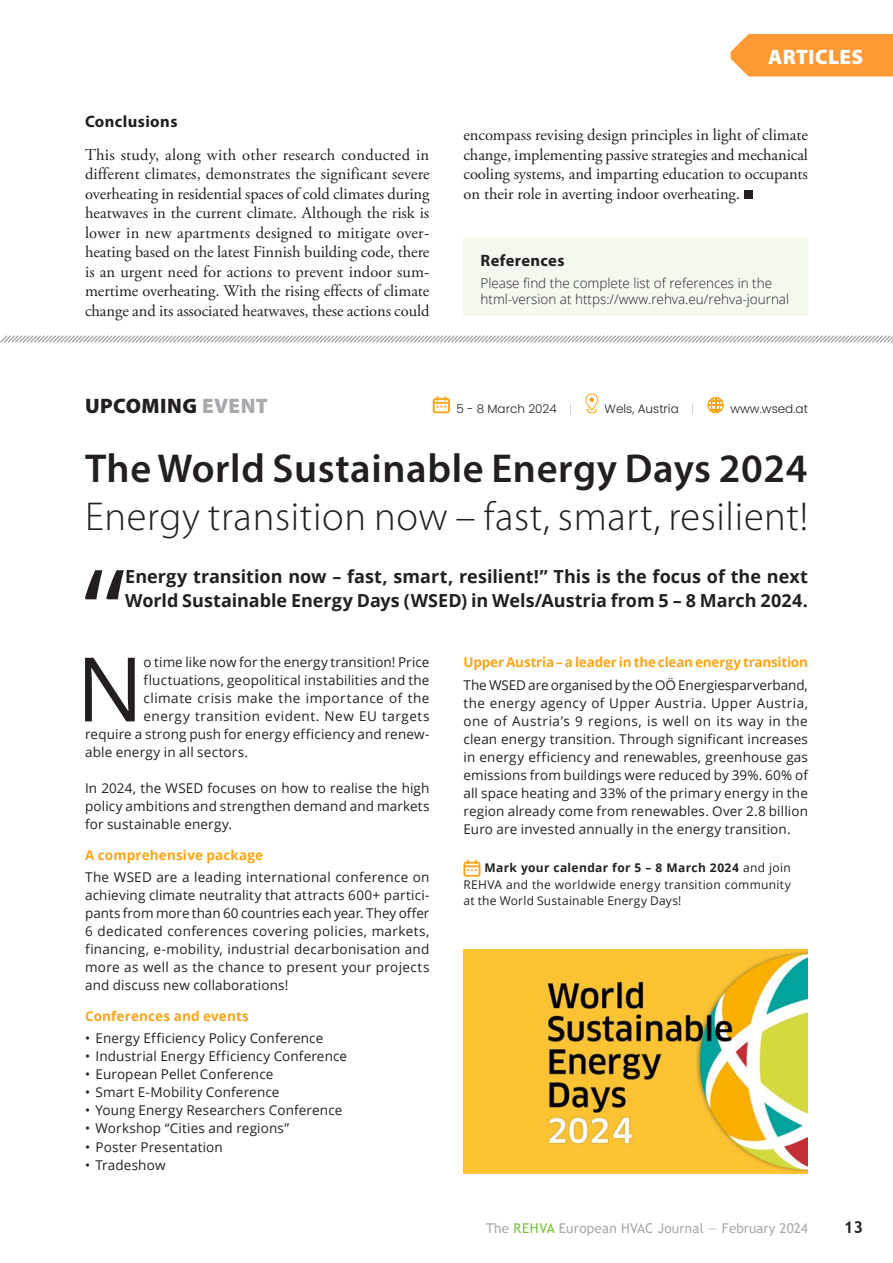
<style>
.page{position:relative;width:893px;height:1263px;background:#fff}
.page>*{position:absolute;margin:0;border:0;box-sizing:border-box;transform-origin:0 0}
.Ad_aloitus{font:118.8px "Open Sans";color:#231f20}
.Ad_aloitus-2{font:89.1px "Open Sans";color:#231f20}
.Heading_1_copy_4{font:300 40.5px "Myriad Pro";letter-spacing:.015em;color:#231f20}
.Heading_1_copy_4-2{font:600 40.5px "Myriad Pro";letter-spacing:.015em;color:#231f20}
.theme_master{font:900 21px "Myriad Pro";letter-spacing:.02em;color:#231f20}
.t1{font:900 21px "Myriad Pro";letter-spacing:.02em;color:#fff}
.Ad_aloitus-3{font:700 18px/24px "Open Sans";color:#231f20}
.t2{font:16.5px/19.5px "Adobe Garamond Pro";letter-spacing:-.005em;color:#231f20;text-align:justify}
.Heading_2{font:700 16.5px "Myriad Pro";letter-spacing:.025em;color:#231f20}
.t3{font:700 16.5px "Trebuchet MS";color:#231f20}
.Ad_normal{font:13.5px/18px "Open Sans";letter-spacing:.01em;color:#231f20;text-align:justify}
.Ad_aloitus-4{font:13.5px "Open Sans";letter-spacing:.015em;color:#231f20}
.List_acknowledgment{font:300 13.5px/16.2px "Open Sans";color:#231f20}
.Ad_h2_copy{font:700 13.5px "Open Sans";color:#f9a51b}
.t4{font:13.5px "Trebuchet MS";letter-spacing:.015em;color:#a8a9ad}
.Ad_aloitus-5{font:13.5px "Open Sans";letter-spacing:.035em;color:#231f20}
.Ad_aloitus-6{font:13.5px "Open Sans";letter-spacing:.04em;color:#231f20}
.Ad_normal-2{font:12px/16.5px "Open Sans";letter-spacing:.02em;color:#231f20;text-align:justify}
.t5{font:300 12px "Poppins";color:#231f20}
.s1{color:#a8a9ad}
.s2{font-weight:100}
.s3{font-weight:700}
.s4{color:#79c142}
</style>
<div class="page">
<div style="left:744px;top:190px;width:8px;height:9px;background:#231f20"></div>
<div style="left:463px;top:238px;width:345px;height:78px;background:#f4f9ef"></div>
<svg style="left:463px;top:860px;width:17px;height:17px"></svg>
<svg style="left:0;top:335px;width:893px;height:8px"></svg>
<div style="left:463px;top:950px;width:345px;height:224px;background:#fdc333"></div>
<img style="left:546px;top:951px;width:262px;height:221px">
<svg style="left:433px;top:396px;width:17px;height:17px"></svg>
<svg style="left:585px;top:393px;width:13px;height:20px"></svg>
<svg style="left:707px;top:397px;width:17px;height:16px"></svg>
<svg style="left:730px;top:34px;width:163px;height:43px;background:#ff9f3f"></svg>
<p class="Heading_2" style="left:85px;top:111px;width:94px">Conclusions</p>
<p class="t2" style="left:85px;top:145px;width:346px">This study, along with other research conducted in different climates, demonstrates the significant severe overheating in residential spaces of cold climates during heatwaves in the current climate. Although the risk is lower in new apartments designed to mitigate over&shy;heating based on the latest Finnish building code, there is an urgent need for actions to prevent indoor sum&shy;mertime overheating. With the rising effects of climate change and its associated heatwaves, these actions could</p>
<h3 class="t1" style="left:768px;top:43px;width:96px">ARTICLES</h3>
<p class="t2" style="left:463px;top:126px;width:346px">encompass revising design principles in light of climate change, implementing passive strategies and mechanical cooling systems, and imparting education to occupants on their role in averting indoor overheating.</p>
<p class="Heading_2" style="left:480px;top:249px;width:86px">References</p>
<p class="List_acknowledgment" style="left:480px;top:274px;width:310px">Please find the complete list of references in the html-version at https://www.rehva.eu/rehva-journal</p>
<p class="theme_master" style="left:85px;top:392px;width:184px">UPCOMING <span class="s1">EVENT</span></p>
<p class="t5" style="left:457px;top:402px;width:117px">5 - 8 March 2024 <span class="s2">|</span></p>
<p class="t5" style="left:605px;top:402px;width:91px">Wels, Austria <span class="s2">|</span></p>
<p class="t5" style="left:730px;top:402px;width:79px">www.wsed.at</p>
<p class="Heading_1_copy_4-2" style="left:85px;top:442px;width:724px">The World Sustainable Energy Days 2024</p>
<p class="Heading_1_copy_4" style="left:85px;top:492px;width:725px">Energy transition now – fast, smart, resilient!</p>
<p class="Ad_aloitus" style="left:84px;top:531px;width:43px">“</p>
<p class="Ad_aloitus-3" style="left:125px;top:564px;width:684px">Energy transition now – fast, smart, resilient!” This is the focus of the next<br>World Sustainable Energy Days (WSED) in Wels/Austria from 5 – 8 March 2024.</p>
<p class="Ad_aloitus-2" style="left:76px;top:628px;width:69px">N</p>
<p class="Ad_aloitus-4" style="left:143px;top:653px;width:287px">o time like now for the energy transition! Price</p>
<p class="Ad_aloitus-4" style="left:143px;top:671px;width:287px">fluctuations, geopolitical instabilities and the</p>
<p class="Ad_aloitus-6" style="left:143px;top:689px;width:287px">climate crisis make the importance of the</p>
<p class="Ad_aloitus-5" style="left:143px;top:707px;width:287px">energy transition evident. New EU targets</p>
<p class="Ad_aloitus-4" style="left:85px;top:725px;width:346px">require a strong push for energy efficiency and renew-</p>
<p class="Ad_aloitus-4" style="left:85px;top:743px;width:165px">able energy in all sectors.</p>
<p class="Ad_normal" style="left:85px;top:779px;width:346px">In 2024, the WSED focuses on how to realise the high policy ambitions and strengthen demand and markets for sustainable energy.</p>
<p class="Ad_h2_copy" style="left:85px;top:846px;width:180px">A comprehensive package</p>
<p class="Ad_normal" style="left:85px;top:868px;width:346px">The WSED are a leading international conference on achieving climate neutrality that attracts 600+ partici&shy;pants from more than 60 countries each year. They offer 6 dedicated conferences covering policies, markets, financing, e-mobility, industrial decarbonisation and more as well as the chance to present your projects and discuss new collaborations!</p>
<p class="Ad_h2_copy" style="left:85px;top:1007px;width:165px">Conferences and events</p>
<p class="Ad_normal" style="left:85px;top:1029px;width:240px">• Energy Efficiency Policy Conference</p>
<p class="Ad_normal" style="left:85px;top:1047px;width:264px">• Industrial Energy Efficiency Conference</p>
<p class="Ad_normal" style="left:85px;top:1065px;width:190px">• European Pellet Conference</p>
<p class="Ad_normal" style="left:85px;top:1083px;width:196px">• Smart E-Mobility Conference</p>
<p class="Ad_normal" style="left:85px;top:1101px;width:259px">• Young Energy Researchers Conference</p>
<p class="Ad_normal" style="left:85px;top:1119px;width:206px">• Workshop “Cities and regions”</p>
<p class="Ad_normal" style="left:85px;top:1137px;width:139px">• Poster Presentation</p>
<p class="Ad_normal" style="left:85px;top:1155px;width:82px">• Tradeshow</p>
<p class="Ad_h2_copy" style="left:463px;top:653px;width:346px">Upper Austria – a leader in the clean energy transition</p>
<p class="Ad_normal" style="left:463px;top:675px;width:346px">The WSED are organised by the OÖ Energiesparverband, the energy agency of Upper Austria. Upper Austria, one of Austria’s 9 regions, is well on its way in the clean energy transition. Through significant increases in energy efficiency and renewables, greenhouse gas emissions from buildings were reduced by 39%. 60% of all space heating and 33% of the primary energy in the region already come from renewables. Over 2.8 billion Euro are invested annually in the energy transition.</p>
<p class="Ad_normal-2" style="left:463px;top:859px;width:329px;text-indent:21px"><span class="s3">Mark your calendar for 5 – 8 March 2024</span> and join REHVA and the worldwide energy transition community at the World Sustainable Energy Days!</p>
<p class="t4" style="left:486px;top:1220px;width:323px">The <span class="s4">REHVA</span> European HVAC Journal — February 2024</p>
<p class="t3" style="left:844px;top:1217px;width:21px">13</p>
</div>
